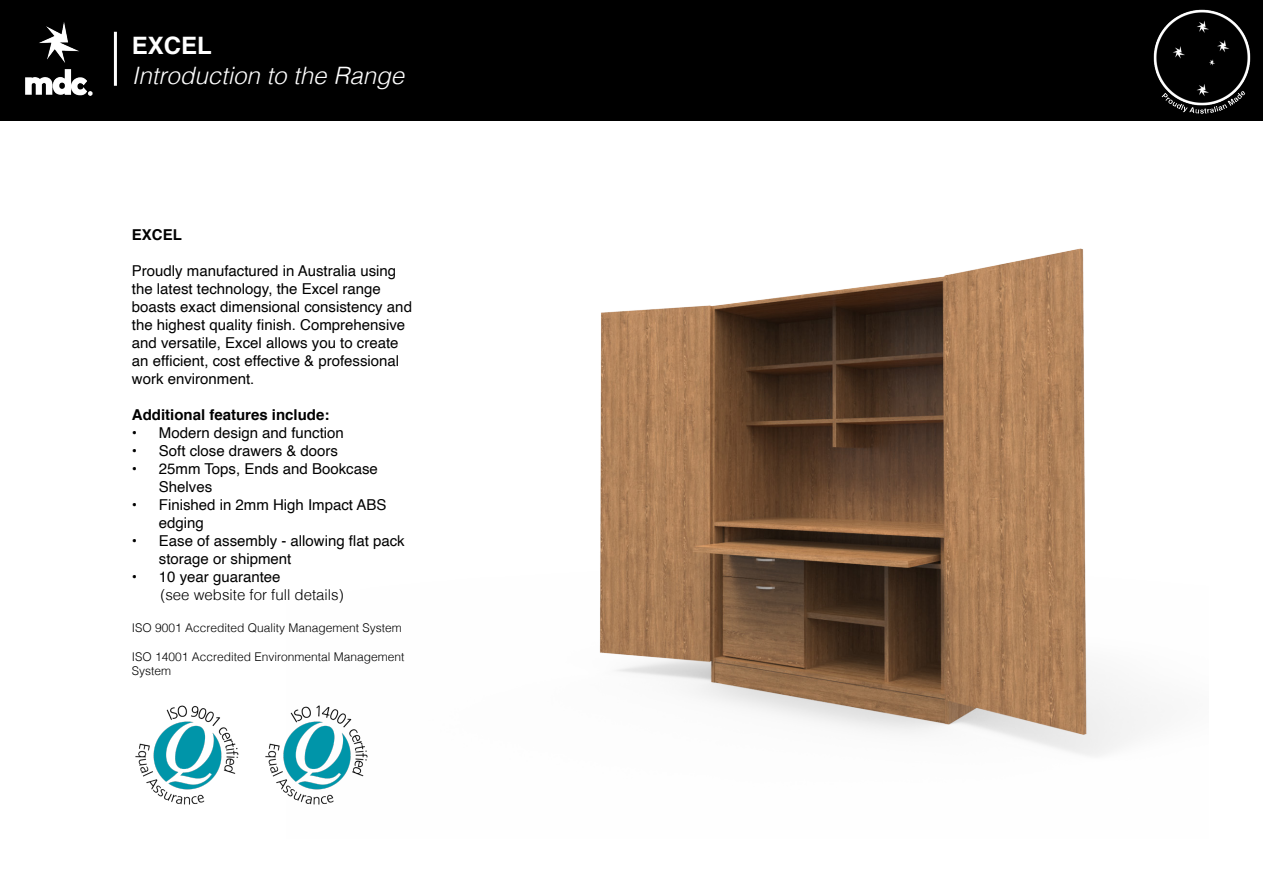
<style>
.page{position:relative;width:1263px;height:893px;background:#fff}
.page>*{position:absolute;margin:0;border:0;box-sizing:border-box;transform-origin:0 0}
.t1{font:italic 300 24px "Helvetica";color:#fff}
.t2{font:700 24px "Helvetica";color:#fff}
.t3{font:15px/18px "Helvetica";color:#000}
.t4{font:700 15px "Helvetica";color:#000}
.t5{font:300 15px "Helvetica";color:#000}
.t6{font:300 12px/14.4px "Helvetica";color:#000}
</style>
<div class="page">
<img style="left:600px;top:248px;width:551px;height:508px">
<div style="left:0;top:0;width:1263px;height:121px;background:#000"></div>
<img style="left:25px;top:22px;width:68px;height:74px">
<hr style="left:114px;top:32px;width:3px;height:54px;background:#fff">
<img style="left:1153px;top:9px;width:98px;height:105px">
<img style="left:135px;top:705px;width:104px;height:100px">
<img style="left:265px;top:705px;width:103px;height:100px">
<p class="t2" style="left:132px;top:26px;width:82px">EXCEL</p>
<p class="t1" style="left:132px;top:55px;width:274px">Introduction to the Range</p>
<p class="t4" style="left:132px;top:222px;width:52px">EXCEL</p>
<p class="t3" style="left:132px;top:262px;width:282px">Proudly manufactured in Australia using the latest technology, the Excel range boasts exact dimensional consistency and the highest quality finish. Comprehensive and versatile, Excel allows you to create an efficient, cost effective &amp; professional work environment.</p>
<p class="t4" style="left:132px;top:402px;width:199px">Additional features include:</p>
<p class="t3" style="left:132px;top:424px;width:214px">• Modern design and function</p>
<p class="t3" style="left:132px;top:442px;width:208px">• Soft close drawers &amp; doors</p>
<p class="t3" style="left:159px;top:460px;width:221px;text-indent:-27px">• 25mm Tops, Ends and Bookcase<br>Shelves</p>
<p class="t3" style="left:159px;top:496px;width:229px;text-indent:-27px">• Finished in 2mm High Impact ABS edging</p>
<p class="t3" style="left:159px;top:532px;width:247px;text-indent:-27px">• Ease of assembly - allowing flat pack storage or shipment</p>
<p class="t3" style="left:132px;top:568px;width:150px">• 10 year guarantee</p>
<p class="t5" style="left:160px;top:582px;width:185px">(see website for full details)</p>
<p class="t6" style="left:132px;top:620px;width:272px">ISO 9001 Accredited Quality Management System</p>
<p class="t6" style="left:132px;top:649px;width:274px">ISO 14001 Accredited Environmental Management<br>System</p>
</div>
